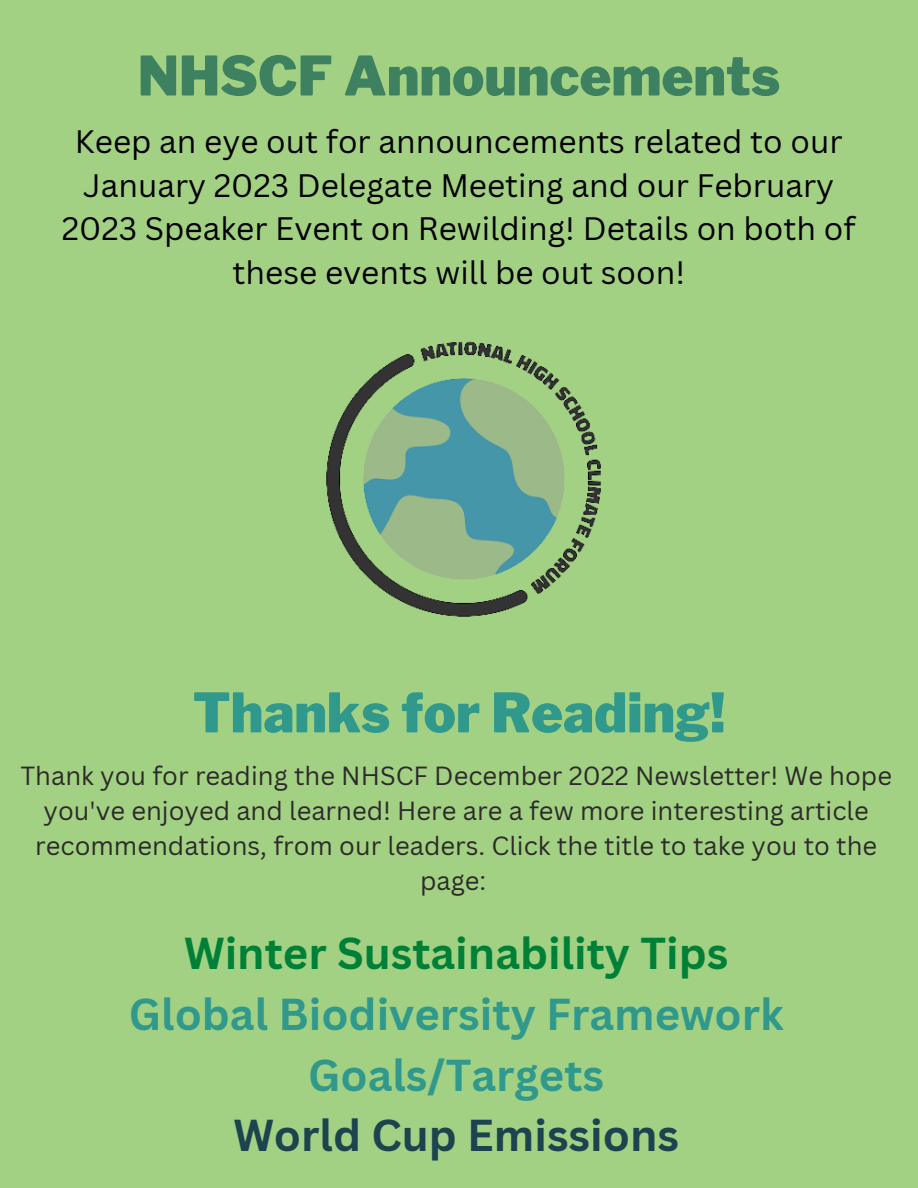
<style>
.page{position:relative;width:918px;height:1188px;background:#a2d184}
.page>*{position:absolute;margin:0;border:0;box-sizing:border-box;transform-origin:0 0}
.t1{font:900 54px "Libre Franklin";color:#3d8161}
.t2{font:900 54px "Libre Franklin";color:#30998c}
.t3{font:700 43.5px/60.8px "Canva Sans";color:#30998c;text-align:center}
.t4{font:700 43.5px "Canva Sans";color:#008037}
.t5{font:700 43.5px "Canva Sans";color:#1d434e}
.t6{font:31.65px/43.5px "Canva Sans";color:#000;text-align:center}
.t7{font:25.5px/34.8px "Canva Sans";color:#2c2b29;text-align:center}
</style>
<div class="page">
<img style="left:326px;top:341px;width:275px;height:276px">
<h1 class="t1" style="left:138px;top:43px;width:644px">NHSCF Announcements</h1>
<p class="t6" style="left:62px;top:119px;width:795px">Keep an eye out for announcements related to our January 2023 Delegate Meeting and our February 2023 Speaker Event on Rewilding! Details on both of these events will be out soon!</p>
<h1 class="t2" style="left:193px;top:680px;width:534px">Thanks for Reading!</h1>
<p class="t7" style="left:20px;top:758px;width:873px">Thank you for reading the NHSCF December 2022 Newsletter! We hope you've enjoyed and learned! Here are a few more interesting article recommendations, from our leaders. Click the title to take you to the page:</p>
<h2 class="t4" style="left:184px;top:923px;width:546px">Winter Sustainability Tips</h2>
<h2 class="t3" style="left:129px;top:983px;width:656px">Global Biodiversity Framework<br>Goals/Targets</h2>
<h2 class="t5" style="left:233px;top:1105px;width:447px">World Cup Emissions</h2>
</div>
